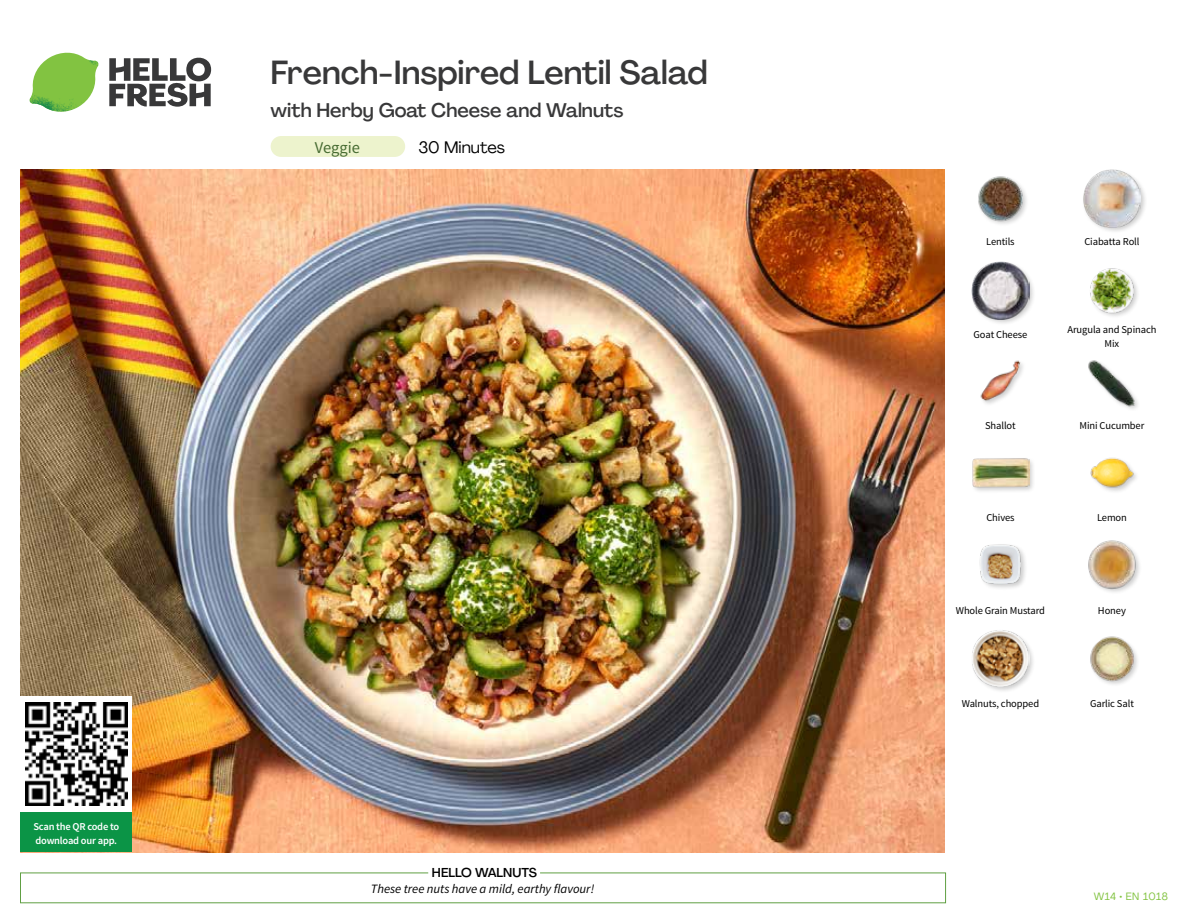
<style>
.page{position:relative;width:1188px;height:918px;background:#fff}
.page>*{position:absolute;margin:0;border:0;box-sizing:border-box;transform-origin:0 0}
.t1{font:500 33px "Agrandir";color:#383839}
.t2{font:500 19.5px "Agrandir";color:#383839}
.t3{font:16.5px "Agrandir";color:#000}
.t4{font:16.5px "Source Sans Pro";color:#476b32}
.t5{font:italic 12.75px "Source Sans Pro";color:#000}
.t6{font:500 12.75px "Agrandir";color:#000}
.t7{font:10.5px/13.5px "Source Sans Pro";letter-spacing:-.01em;color:#000;text-align:center}
.t8{font:600 10.5px/13.5px "Source Sans Pro";letter-spacing:-.02em;color:#fff}
.t9{font:10.5px "Agrandir";letter-spacing:.045em;color:#82c341}
</style>
<div class="page">
<svg style="left:109px;top:57px;width:102px;height:50px"></svg>
<svg style="left:34px;top:53px;width:62px;height:40px"></svg>
<img style="left:67px;top:53px;width:32px;height:26px">
<img style="left:33px;top:75px;width:59px;height:11px">
<img style="left:29px;top:79px;width:61px;height:33px">
<img style="left:65px;top:86px;width:27px;height:25px">
<div style="left:20px;top:873px;width:926px;height:30px;border:1px solid #609f43"></div>
<div style="left:428px;top:865px;width:112px;height:15px;background:#fff"></div>
<img style="left:21px;top:170px;width:924px;height:682px">
<div style="left:271px;top:136px;width:134px;height:21px;background:#edf3cd;border-radius:10px"></div>
<img style="left:1090px;top:636px;width:48px;height:49px">
<div style="left:971px;top:629px;width:64px;height:64px;background:#000;opacity:.2"></div>
<img style="left:972px;top:630px;width:57px;height:57px">
<img style="left:1088px;top:540px;width:52px;height:52px">
<img style="left:979px;top:544px;width:46px;height:44px">
<img style="left:1090px;top:457px;width:46px;height:35px">
<div style="left:972px;top:457px;width:63px;height:37px;background:#000;opacity:.2"></div>
<img style="left:972px;top:457px;width:57px;height:37px">
<img style="left:1088px;top:360px;width:50px;height:49px">
<img style="left:980px;top:360px;width:43px;height:44px">
<img style="left:1090px;top:268px;width:48px;height:48px">
<div style="left:971px;top:261px;width:65px;height:65px;background:#000;opacity:.2"></div>
<img style="left:972px;top:262px;width:57px;height:57px">
<div style="left:1082px;top:169px;width:65px;height:65px;background:#000;opacity:.2"></div>
<img style="left:1083px;top:170px;width:58px;height:57px">
<img style="left:978px;top:176px;width:49px;height:48px">
<div style="left:21px;top:811px;width:111px;height:41px;background:#0b9446"></div>
<div style="left:21px;top:696px;width:111px;height:115px;background:#fff"></div>
<img style="left:25px;top:703px;width:103px;height:102px">
<h1 class="t1" style="left:271px;top:52px;width:439px">French-Inspired Lentil Salad</h1>
<h2 class="t2" style="left:271px;top:98px;width:354px">with Herby Goat Cheese and Walnuts</h2>
<h3 class="t4" style="left:315px;top:137px;width:47px">Veggie</h3>
<h3 class="t3" style="left:418px;top:137px;width:88px">30 Minutes</h3>
<p class="t8" style="left:33px;top:820px;width:87px">Scan the QR code to download our app.</p>
<p class="t6" style="left:432px;top:864px;width:106px">HELLO WALNUTS</p>
<p class="t5" style="left:371px;top:881px;width:225px">These tree nuts have a mild, earthy flavour!</p>
<p class="t7" style="left:986px;top:235px;width:30px">Lentils</p>
<p class="t7" style="left:1084px;top:235px;width:57px">Ciabatta Roll</p>
<p class="t7" style="left:974px;top:328px;width:55px">Goat Cheese</p>
<p class="t7" style="left:1067px;top:323px;width:90px">Arugula and Spinach<br>Mix</p>
<p class="t7" style="left:985px;top:419px;width:32px">Shallot</p>
<p class="t7" style="left:1080px;top:419px;width:66px">Mini Cucumber</p>
<p class="t7" style="left:986px;top:511px;width:30px">Chives</p>
<p class="t7" style="left:1097px;top:511px;width:31px">Lemon</p>
<p class="t7" style="left:956px;top:604px;width:91px">Whole Grain Mustard</p>
<p class="t7" style="left:962px;top:697px;width:79px">Walnuts, chopped</p>
<p class="t7" style="left:1098px;top:604px;width:30px">Honey</p>
<p class="t7" style="left:1090px;top:697px;width:45px">Garlic Salt</p>
<p class="t9" style="left:1094px;top:890px;width:75px">W14 • EN 1018</p>
</div>
